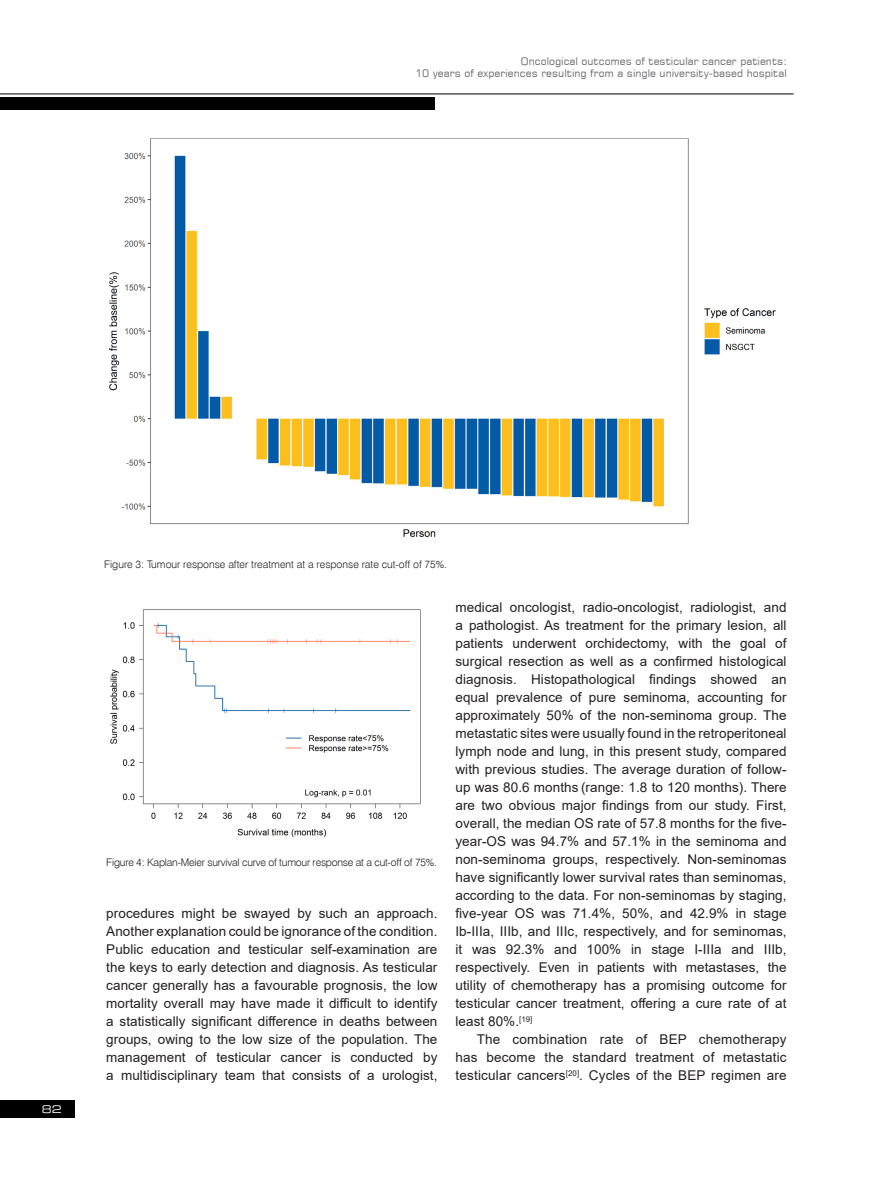
<style>
.page{position:relative;width:893px;height:1178px;background:#fff}
.page>*{position:absolute;margin:0;border:0;box-sizing:border-box;transform-origin:0 0}
.Paragraph_with_inden{font:13.5px/18px "Arial";letter-spacing:.005em;color:#231f20;text-align:justify}
.t1{font:10.5px/12.6px "Square 721 EU";color:#6c6d70;text-align:right}
.Captions_FIG_TAB{font:10.5px "Swis 721 Lt EU";letter-spacing:-.02em;color:#231f20}
.Captions_FIG_TAB-2{font:10.5px "Swis 721 Lt EU";color:#231f20}
.t2{font:10.5px "Square 721 Ex EU";color:#fff}
</style>
<div class="page">
<div style="left:0;top:97px;width:435px;height:12px;background:#000"></div>
<div style="left:0;top:1100px;width:75px;height:17px;background:#000"></div>
<hr style="left:0;top:94px;width:794px;height:1px;background:#000">
<img style="left:109px;top:138px;width:667px;height:400px">
<img style="left:110px;top:609px;width:311px;height:229px">
<p class="t1" style="left:415px;top:54px;width:373px">Oncological outcomes of testicular cancer patients:<br>10 years of experiences resulting from a single university-based hospital</p>
<p class="t2" style="left:42px;top:1102px;width:21px">82</p>
<p class="Captions_FIG_TAB-2" style="left:104px;top:558px;width:344px">Figure 3: Tumour response after treatment at a response rate cut-off of 75%.</p>
<p class="Captions_FIG_TAB" style="left:106px;top:856px;width:332px">Figure 4: Kaplan-Meier survival curve of tumour response at a cut-off of 75%.</p>
<p class="Paragraph_with_inden" style="left:106px;top:904px;width:333px">procedures might be swayed by such an approach.<br>Another explanation could be ignorance of the condition.<br>Public education and testicular self-examination are the keys to early detection and diagnosis. As testicular cancer generally has a favourable prognosis, the low mortality overall may have made it difficult to identify a statistically significant difference in deaths between groups, owing to the low size of the population. The management of testicular cancer is conducted by a multidisciplinary team that consists of a urologist,</p>
<p class="Paragraph_with_inden" style="left:455px;top:598px;width:333px">medical oncologist, radio-oncologist, radiologist, and a pathologist. As treatment for the primary lesion, all patients underwent orchidectomy, with the goal of surgical resection as well as a confirmed histological diagnosis. Histopathological findings showed an equal prevalence of pure seminoma, accounting for approximately 50% of the non-seminoma group. The metastatic sites were usually found in the retroperitoneal lymph node and lung, in this present study, compared with previous studies. The average duration of follow&shy;up was 80.6 months (range: 1.8 to 120 months). There are two obvious major findings from our study. First, overall, the median OS rate of 57.8 months for the five&shy;year-OS was 94.7% and 57.1% in the seminoma and non-seminoma groups, respectively. Non-seminomas have significantly lower survival rates than seminomas, according to the data. For non-seminomas by staging, five-year OS was 71.4%, 50%, and 42.9% in stage Ib-IIIa, IIIb, and IIIc, respectively, and for seminomas, it was 92.3% and 100% in stage I-IIIa and IIIb, respectively. Even in patients with metastases, the utility of chemotherapy has a promising outcome for testicular cancer treatment, offering a cure rate of at least 80%.<sup>[19]</sup></p>
<p class="Paragraph_with_inden" style="left:455px;top:1030px;width:333px;text-indent:21px">The combination rate of BEP chemotherapy has become the standard treatment of metastatic testicular cancers<sup>[20]</sup>. Cycles of the BEP regimen are</p>
</div>
